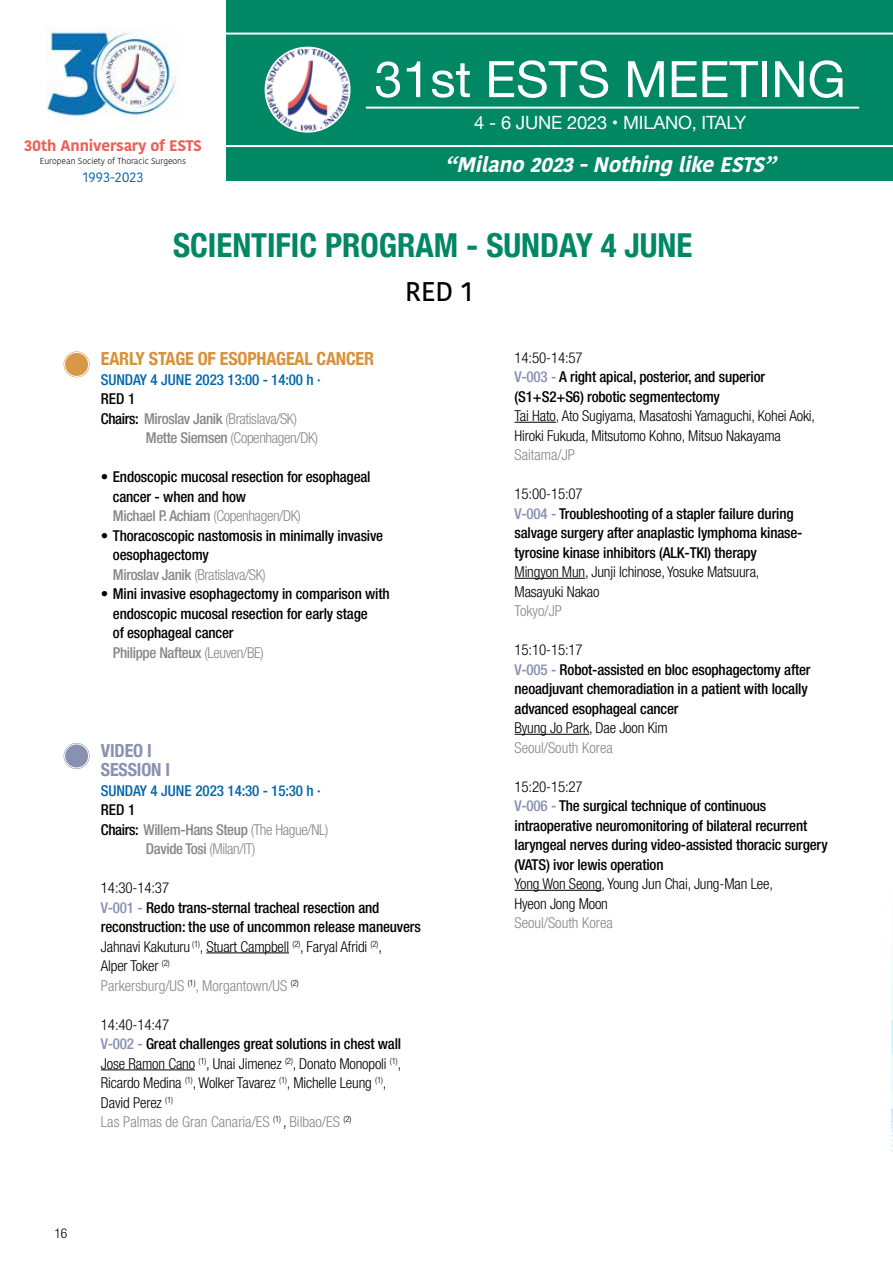
<style>
.page{position:relative;width:893px;height:1263px;background:#fff}
.page>*{position:absolute;margin:0;border:0;box-sizing:border-box;transform-origin:0 0}
.t1{font:50.25px "Helvetica Neue";color:#fff}
.t2{font:700 condensed 33px "Helvetica Neue";color:#008763}
.t3{font:500 27px "Kohinoor Devanagari";color:#000}
.t4{font:italic 700 21px "Kohinoor Telugu";color:#fff}
.t5{font:18.3px "Helvetica Neue";letter-spacing:-.01em;color:#fff}
.t6{font:700 condensed 18px "Helvetica Neue";letter-spacing:-.01em;color:#d89139}
.t7{font:700 condensed 18px/19.5px "Helvetica Neue";letter-spacing:-.01em;color:#8891b2}
.t8{font:700 15.3px "Kohinoor Devanagari";letter-spacing:-.01em;color:#eb6158}
.t9{font:500 condensed 15px/19.5px "Helvetica Neue LT Com";letter-spacing:-.01em;color:#000}
.t10{font:300 condensed 15px/19.5px "Helvetica Neue LT Com";letter-spacing:-.01em;color:#000}
.t11{font:300 condensed 15px "Helvetica Neue LT Com";letter-spacing:-.025em;color:#878787}
.t12{font:500 condensed 15px "Helvetica Neue LT Com";letter-spacing:-.01em;color:#0066ab}
.t13{font:500 condensed 15px "Helvetica Neue LT Com";letter-spacing:-.025em;color:#878787}
.t14{font:300 condensed 15px "Helvetica Neue LT Com";color:#878787}
.t15{font:13.8px "Kohinoor Devanagari";color:#0564aa}
.t16{font:300 condensed 13.5px "Helvetica Neue LT Com";color:#000}
.t17{font:300 8.7px "Kohinoor Devanagari";letter-spacing:-.01em;color:#000}
.s1{font-weight:500;color:#000}
.s2{font-weight:500}
.s3{color:#878787}
.s4{font-weight:300;color:#878787}
.s5{color:#000}
.s6{font-weight:300}
.s7{color:#8891b2}
.s8{font-weight:500;color:#8891b2}
</style>
<div class="page">
<div style="left:0;top:0;width:893px;height:181px;background:#008763"></div>
<div style="left:0;top:0;width:226px;height:202px;background:#fff"></div>
<hr style="left:226px;top:145px;width:667px;height:2px;background:#fff">
<hr style="left:226px;top:33px;width:667px;height:2px;background:#fff">
<hr style="left:366px;top:107px;width:493px;height:2px;background:#fff">
<img style="left:267px;top:49px;width:81px;height:82px">
<img style="left:46px;top:27px;width:134px;height:94px">
<svg style="left:892px;top:960px;width:1px;height:192px"></svg>
<svg style="left:64px;top:351px;width:26px;height:26px"></svg>
<div style="left:62px;top:350px;width:29px;height:29px;border:1px solid #fff;border-radius:50%"></div>
<div style="left:64px;top:352px;width:25px;height:25px;border:1px solid #fff;border-radius:50%"></div>
<hr style="left:206px;top:952px;width:83px;height:1px;background:#000">
<hr style="left:101px;top:1069px;width:94px;height:1px;background:#000">
<hr style="left:514px;top:422px;width:42px;height:1px;background:#000">
<hr style="left:514px;top:578px;width:71px;height:1px;background:#000">
<hr style="left:514px;top:734px;width:75px;height:1px;background:#000">
<hr style="left:514px;top:890px;width:87px;height:1px;background:#000">
<svg style="left:64px;top:743px;width:26px;height:26px"></svg>
<div style="left:62px;top:742px;width:29px;height:28px;border:1px solid #fff;border-radius:50%"></div>
<div style="left:64px;top:744px;width:25px;height:24px;border:1px solid #fff;border-radius:50%"></div>
<p class="t8" style="left:24px;top:132px;width:179px">30th Anniversary of ESTS</p>
<p class="t17" style="left:40px;top:156px;width:148px">European Society of Thoracic Surgeons</p>
<p class="t15" style="left:83px;top:169px;width:62px">1993-2023</p>
<h1 class="t1" style="left:374px;top:43px;width:473px">31st ESTS MEETING</h1>
<p class="t5" style="left:474px;top:109px;width:273px">4 - 6 JUNE 2023 • MILANO, ITALY</p>
<h3 class="t4" style="left:445px;top:153px;width:340px">“Milano2023-NothinglikeESTS”</h3>
<h2 class="t2" style="left:173px;top:218px;width:521px">SCIENTIFIC PROGRAM - SUNDAY 4 JUNE</h2>
<h3 class="t3" style="left:405px;top:275px;width:69px">RED 1</h3>
<p class="t6" style="left:101px;top:344px;width:275px">EARLY STAGE OF ESOPHAGEAL CANCER</p>
<p class="t12" style="left:101px;top:370px;width:221px">SUNDAY 4 JUNE 2023 13:00 - 14:00 h ·</p>
<p class="t9" style="left:101px;top:389px;width:36px">RED 1</p>
<p class="t11" style="left:101px;top:410px;width:198px"><span class="s1">Chairs:</span> <span class="s2">Miroslav Janik</span> (Bratislava/SK)</p>
<p class="t11" style="left:146px;top:429px;width:174px"><span class="s2">Mette Siemsen</span> (Copenhagen/DK)</p>
<p class="t9" style="left:113px;top:467px;width:259px;text-indent:-12px">• Endoscopic mucosal resection for esophageal cancer - when and how<br><span class="s3">Michael P. Achiam</span> <span class="s4">(Copenhagen/DK)</span></p>
<p class="t9" style="left:113px;top:525px;width:272px;text-indent:-12px">• Thoracoscopic nastomosis in minimally invasive oesophagectomy<br><span class="s3">Miroslav Janik</span> <span class="s4">(Bratislava/SK)</span></p>
<p class="t9" style="left:113px;top:584px;width:278px;text-indent:-12px">• Mini invasive esophagectomy in comparison with endoscopic mucosal resection for early stage<br>of esophageal cancer<br><span class="s3">Philippe Nafteux</span> <span class="s4">(Leuven/BE)</span></p>
<p class="t7" style="left:101px;top:739px;width:71px">VIDEO I<br>SESSION I</p>
<p class="t12" style="left:101px;top:781px;width:221px">SUNDAY 4 JUNE 2023 14:30 - 15:30 h ·</p>
<p class="t9" style="left:101px;top:800px;width:36px">RED 1</p>
<p class="t13" style="left:101px;top:820px;width:229px"><span class="s5">Chairs:</span> Willem-Hans Steup <span class="s6">(The Hague/NL)</span></p>
<p class="t13" style="left:146px;top:840px;width:111px">Davide Tosi <span class="s6">(Milan/IT)</span></p>
<p class="t9" style="left:101px;top:878px;width:322px"><span class="s6">14:30-14:37<br></span><span class="s7">V-001 -</span> Redo trans-sternal tracheal resection and reconstruction: the use of uncommon release maneuvers <span class="s6">Jahnavi Kakuturu</span> <sup>(1)</sup><span class="s6">, Stuart Campbell</span> <sup>(2)</sup><span class="s6">, Faryal Afridi</span> <sup>(2)</sup><span class="s6">,<br>Alper Toker</span> <sup>(2)<br></sup><span class="s4">Parkersburg/US</span> <sup>(1)</sup><span class="s4">, Morgantown/US</span> <sup>(2)</sup></p>
<p class="t10" style="left:101px;top:1015px;width:302px">14:40-14:47<br><span class="s8">V-002 -</span> <span class="s2">Great challenges great solutions in chest wall </span>Jose Ramon Cano <sup>(1)</sup>, Unai Jimenez <sup>(2)</sup>, Donato Monopoli <sup>(1)</sup>, Ricardo Medina <sup>(1)</sup>, Wolker Tavarez <sup>(1)</sup>, Michelle Leung <sup>(1)</sup>, David Perez <sup>(1)<br></sup><span class="s3">Las Palmas de Gran Canaria/ES</span> <sup>(1)</sup> , <span class="s3">Bilbao/ES</span> <sup>(2)</sup></p>
<p class="t16" style="left:55px;top:1225px;width:14px">16</p>
<p class="t9" style="left:514px;top:347px;width:252px"><span class="s6">14:50-14:57<br></span><span class="s7">V-003 -</span> A right apical, posterior, and superior (S1+S2+S6) robotic segmentectomy</p>
<p class="t10" style="left:514px;top:406px;width:302px">Tai Hato, Ato Sugiyama, Masatoshi Yamaguchi, Kohei Aoki,<br>Hiroki Fukuda, Mitsutomo Kohno, Mitsuo Nakayama</p>
<p class="t14" style="left:514px;top:446px;width:62px">Saitama/JP</p>
<p class="t9" style="left:514px;top:484px;width:289px"><span class="s6">15:00-15:07<br></span><span class="s7">V-004 -</span> Troubleshooting of a stapler failure during salvage surgery after anaplastic lymphoma kinase&shy;tyrosine kinase inhibitors (ALK-TKI) therapy</p>
<p class="t10" style="left:514px;top:562px;width:246px">Mingyon Mun, Junji Ichinose, Yosuke Matsuura,<br>Masayuki Nakao</p>
<p class="t14" style="left:514px;top:602px;width:49px">Tokyo/JP</p>
<p class="t9" style="left:514px;top:640px;width:298px"><span class="s6">15:10-15:17<br></span><span class="s7">V-005 -</span> Robot-assisted en bloc esophagectomy after neoadjuvant chemoradiation in a patient with locally advanced esophageal cancer</p>
<p class="t10" style="left:514px;top:718px;width:155px">Byung Jo Park, Dae Joon Kim</p>
<p class="t14" style="left:514px;top:739px;width:100px">Seoul/South Korea</p>
<p class="t9" style="left:514px;top:776px;width:315px"><span class="s6">15:20-15:27<br></span><span class="s7">V-006 -</span> The surgical technique of continuous intraoperative neuromonitoring of bilateral recurrent laryngeal nerves during video-assisted thoracic surgery (VATS) ivor lewis operation</p>
<p class="t10" style="left:514px;top:874px;width:260px">Yong Won Seong, Young Jun Chai, Jung-Man Lee,<br>Hyeon Jong Moon</p>
<p class="t14" style="left:514px;top:914px;width:100px">Seoul/South Korea</p>
</div>
